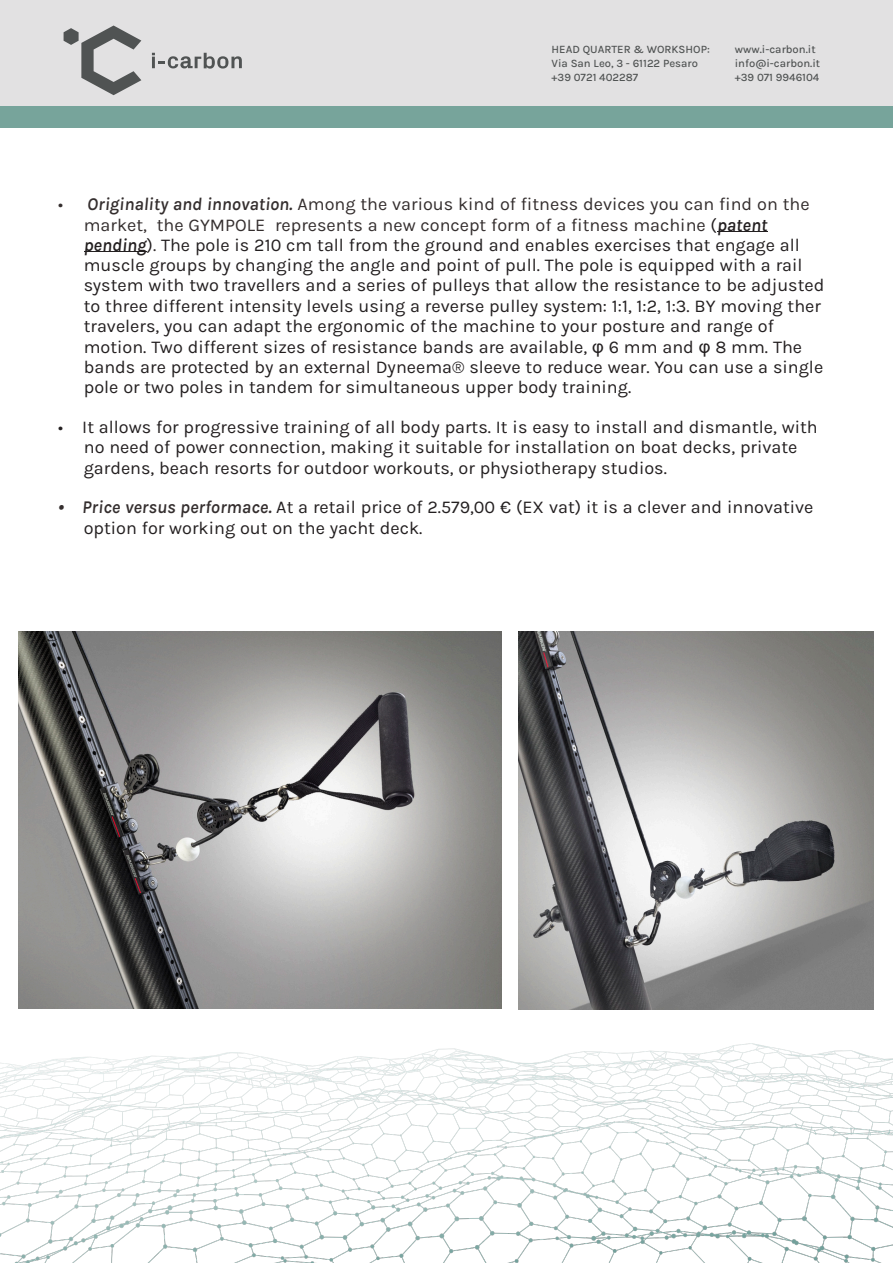
<style>
.page{position:relative;width:893px;height:1263px;background:#fff}
.page>*{position:absolute;margin:0;border:0;box-sizing:border-box;transform-origin:0 0}
.t1{font:18px "Karla";color:#231f20}
.t2{font:18px "Karla";color:#342e2e}
.t3{font:500 11.25px "Karla";color:#505353}
.s1{font-weight:600;font-style:italic}
.s2{color:#231f20}
.s3{font-weight:600;font-style:italic;color:#231f20}
.s4{color:#342e2e}
.s5{font-family:"Arial"}
.s6{font-weight:600;font-style:italic;color:#342e2e}
</style>
<div class="page">
<img style="left:0;top:1044px;width:893px;height:219px">
<div style="left:0;top:0;width:893px;height:106px;background:#e2e1e2"></div>
<div style="left:0;top:106px;width:893px;height:22px;background:#77a49b"></div>
<svg style="left:64px;top:26px;width:77px;height:69px"></svg>
<svg style="left:152px;top:53px;width:90px;height:16px"></svg>
<hr style="left:717px;top:231px;width:50px;height:1px;background:#231f20">
<hr style="left:84px;top:252px;width:63px;height:1px;background:#231f20">
<img style="left:18px;top:631px;width:484px;height:377px">
<img style="left:519px;top:631px;width:355px;height:379px">
<p class="t3" style="left:552px;top:43px;width:160px">HEAD QUARTER &amp; WORKSHOP:</p>
<p class="t3" style="left:552px;top:57px;width:148px">Via San Leo, 3 - 61122 Pesaro</p>
<p class="t3" style="left:552px;top:71px;width:88px">+39 0721 402287</p>
<p class="t3" style="left:735px;top:43px;width:82px">www.i-carbon.it</p>
<p class="t3" style="left:735px;top:57px;width:87px">info@i-carbon.it</p>
<p class="t3" style="left:735px;top:71px;width:86px">+39 071 9946104</p>
<p class="t2" style="left:58px;top:194px;width:6px">•</p>
<p class="t2" style="left:87px;top:194px;width:724px"><span class="s1">Originality and innovation.</span> Among the various kind of fitness devices you can find on the</p>
<p class="t2" style="left:84px;top:214px;width:685px">market, the GYMPOLE represents a new concept form of a fitness machine <span class="s2">(</span><span class="s3">patent</span></p>
<p class="t1" style="left:84px;top:234px;width:718px"><span class="s1">pending</span>)<span class="s4">.</span> The pole is 210 cm tall from the ground and enables exercises that engage all</p>
<p class="t1" style="left:84px;top:255px;width:720px">muscle groups by changing the angle and point of pull. The pole is equipped with a rail</p>
<p class="t1" style="left:84px;top:275px;width:742px">system with two travellers and a series of pulleys that allow the resistance to be adjusted</p>
<p class="t1" style="left:84px;top:295px;width:739px">to three different intensity levels using a reverse pulley system: 1:1, 1:2, 1:3. BY moving ther</p>
<p class="t1" style="left:84px;top:315px;width:692px">travelers, you can adapt the ergonomic of the machine to your posture and range of</p>
<p class="t1" style="left:84px;top:336px;width:720px">motion. Two different sizes of resistance bands are available, <span class="s5">φ</span> 6 mm and <span class="s5">φ</span> 8 mm. The</p>
<p class="t1" style="left:84px;top:356px;width:741px">bands are protected by an external Dyneema® sleeve to reduce wear. You can use a single</p>
<p class="t1" style="left:84px;top:377px;width:549px">pole or two poles in tandem for simultaneous upper body training.</p>
<p class="t1" style="left:58px;top:416px;width:761px">• It allows for progressive training of all body parts. It is easy to install and dismantle, with</p>
<p class="t1" style="left:84px;top:437px;width:715px">no need of power connection, making it suitable for installation on boat decks, private</p>
<p class="t1" style="left:84px;top:457px;width:585px">gardens, beach resorts for outdoor workouts, or physiotherapy studios.</p>
<p class="t1" style="left:58px;top:497px;width:757px"><span class="s6">• Price versus performace.</span> At a retail price of 2.579,00 € (EX vat) it is a clever and innovative</p>
<p class="t1" style="left:84px;top:517px;width:340px">option for working out on the yacht deck.</p>
</div>
